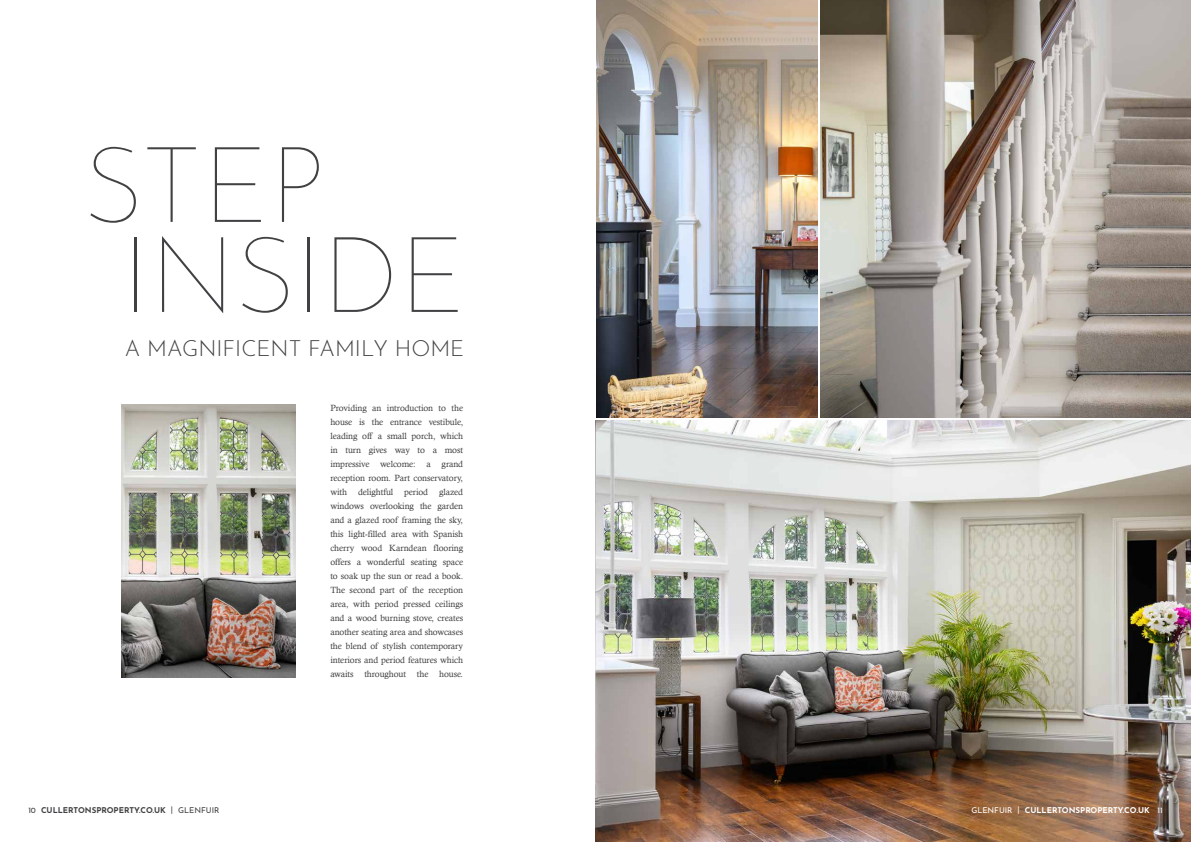
<style>
.page{position:relative;width:1191px;height:842px;background:#fff}
.page>*{position:absolute;margin:0;border:0;box-sizing:border-box;transform-origin:0 0}
.t1{font:100 106.3px/90px "Josefin Sans";color:#414042}
.t2{font:300 22px "Josefin Sans";color:#414042}
.t3{font:9px/14px "Calisto";letter-spacing:-.01em;color:#414042;text-align:justify}
.t4{font:700 8px "Josefin Sans";color:#414042}
.t5{font:700 8px "Josefin Sans";color:#fff}
.s1{font-weight:400}
</style>
<div class="page">
<img style="left:595px;top:421px;width:596px;height:421px">
<img style="left:596px;top:0;width:221px;height:418px">
<img style="left:820px;top:0;width:371px;height:418px">
<img style="left:122px;top:404px;width:174px;height:273px">
<h1 class="t1" style="left:122px;top:131px;width:345px;text-indent:-38px">STEP<br>INSIDE</h1>
<h2 class="t2" style="left:125px;top:331px;width:341px">A MAGNIFICENT FAMILY HOME</h2>
<p class="t3" style="left:330px;top:400px;width:134px">Providing an introduction to the house is the entrance vestibule, leading off a small porch, which in turn gives way to a most impressive welcome: a grand reception room. Part conservatory, with delightful period glazed windows overlooking the garden and a glazed roof framing the sky, this light-filled area with Spanish cherry wood Karndean flooring offers a wonderful seating space to soak up the sun or read a book.<br>The second part of the reception area, with period pressed ceilings and a wood burning stove, creates another seating area and showcases the blend of stylish contemporary interiors and period features which awaits throughout the house.</p>
<p class="t4" style="left:28px;top:803px;width:193px"><span class="s1">10</span> CULLERTONSPROPERTY.CO.UK <span class="s1">| GLENFUIR</span></p>
<p class="t5" style="left:971px;top:803px;width:193px"><span class="s1">GLENFUIR |</span> CULLERTONSPROPERTY.CO.UK <span class="s1">11</span></p>
</div>
